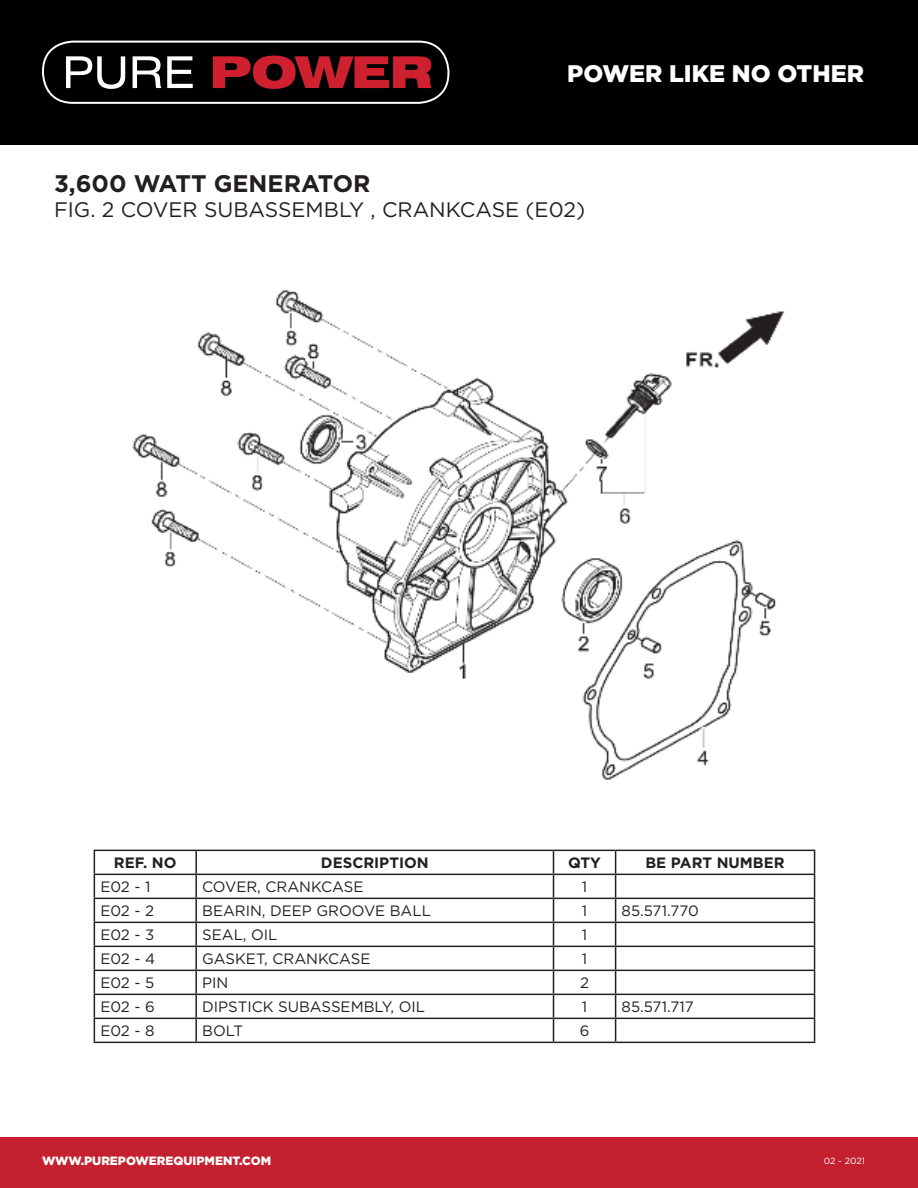
<style>
.page{position:relative;width:918px;height:1188px;background:#fff}
.page>*{position:absolute;margin:0;border:0;box-sizing:border-box;transform-origin:0 0}
.t1{font:700 24px "Gotham";color:#231f20}
.t2{font:900 24px "Gotham";color:#fff}
.t3{font:21px "Gotham";color:#231f20}
.t4{font:15px "Gotham";color:#231f20}
.t5{font:700 15px "Gotham";color:#231f20}
.t6{font:900 12px "Gotham";color:#fff}
.t7{font:9px "Gotham";letter-spacing:-.005em;color:#fff}
</style>
<div class="page">
<div style="left:0;top:0;width:918px;height:144px;background:#000002"></div>
<div style="left:0;top:1138px;width:918px;height:50px;background:#c42030"></div>
<svg style="left:42px;top:41px;width:407px;height:63px"></svg>
<hr style="left:94px;top:850px;width:102px;height:1px;background:#231f20">
<hr style="left:196px;top:850px;width:358px;height:1px;background:#231f20">
<hr style="left:195px;top:851px;width:2px;height:23px;background:#231f20">
<hr style="left:554px;top:850px;width:62px;height:1px;background:#231f20">
<hr style="left:616px;top:850px;width:199px;height:1px;background:#231f20">
<hr style="left:94px;top:874px;width:102px;height:1px;background:#231f20">
<hr style="left:196px;top:874px;width:358px;height:1px;background:#231f20">
<hr style="left:195px;top:875px;width:2px;height:23px;background:#231f20">
<hr style="left:554px;top:874px;width:62px;height:1px;background:#231f20">
<hr style="left:616px;top:874px;width:199px;height:1px;background:#231f20">
<hr style="left:94px;top:898px;width:102px;height:1px;background:#231f20">
<hr style="left:196px;top:898px;width:358px;height:1px;background:#231f20">
<hr style="left:195px;top:899px;width:2px;height:23px;background:#231f20">
<hr style="left:554px;top:898px;width:62px;height:1px;background:#231f20">
<hr style="left:616px;top:898px;width:199px;height:1px;background:#231f20">
<hr style="left:94px;top:922px;width:102px;height:1px;background:#231f20">
<hr style="left:196px;top:922px;width:358px;height:1px;background:#231f20">
<hr style="left:195px;top:923px;width:2px;height:23px;background:#231f20">
<hr style="left:554px;top:922px;width:62px;height:1px;background:#231f20">
<hr style="left:616px;top:922px;width:199px;height:1px;background:#231f20">
<hr style="left:94px;top:946px;width:102px;height:1px;background:#231f20">
<hr style="left:196px;top:946px;width:358px;height:1px;background:#231f20">
<hr style="left:195px;top:947px;width:2px;height:23px;background:#231f20">
<hr style="left:554px;top:946px;width:62px;height:1px;background:#231f20">
<hr style="left:616px;top:946px;width:199px;height:1px;background:#231f20">
<hr style="left:94px;top:970px;width:102px;height:1px;background:#231f20">
<hr style="left:196px;top:970px;width:358px;height:1px;background:#231f20">
<hr style="left:195px;top:971px;width:2px;height:23px;background:#231f20">
<hr style="left:554px;top:970px;width:62px;height:1px;background:#231f20">
<hr style="left:616px;top:970px;width:199px;height:1px;background:#231f20">
<hr style="left:94px;top:994px;width:102px;height:1px;background:#231f20">
<hr style="left:196px;top:994px;width:358px;height:1px;background:#231f20">
<hr style="left:195px;top:995px;width:2px;height:23px;background:#231f20">
<hr style="left:554px;top:994px;width:62px;height:1px;background:#231f20">
<hr style="left:616px;top:994px;width:199px;height:1px;background:#231f20">
<hr style="left:94px;top:1018px;width:102px;height:1px;background:#231f20">
<svg style="left:94px;top:851px;width:1px;height:191px"></svg>
<hr style="left:196px;top:1018px;width:358px;height:1px;background:#231f20">
<hr style="left:195px;top:1019px;width:2px;height:23px;background:#231f20">
<hr style="left:554px;top:1018px;width:62px;height:1px;background:#231f20">
<svg style="left:553px;top:851px;width:1px;height:191px"></svg>
<hr style="left:616px;top:1018px;width:199px;height:1px;background:#231f20">
<svg style="left:615px;top:851px;width:1px;height:191px"></svg>
<svg style="left:814px;top:851px;width:1px;height:191px"></svg>
<hr style="left:94px;top:1042px;width:102px;height:1px;background:#231f20">
<hr style="left:196px;top:1042px;width:358px;height:1px;background:#231f20">
<hr style="left:554px;top:1042px;width:62px;height:1px;background:#231f20">
<hr style="left:616px;top:1042px;width:199px;height:1px;background:#231f20">
<img style="left:132px;top:290px;width:653px;height:490px">
<h1 class="t2" style="left:567px;top:57px;width:298px">POWER LIKE NO OTHER</h1>
<h1 class="t1" style="left:54px;top:167px;width:318px">3,600 WATT GENERATOR</h1>
<p class="t3" style="left:54px;top:197px;width:533px">FIG. 2 COVER SUBASSEMBLY , CRANKCASE (E02)</p>
<p class="t5" style="left:114px;top:853px;width:64px">REF. NO</p>
<p class="t5" style="left:321px;top:853px;width:109px">DESCRIPTION</p>
<p class="t5" style="left:568px;top:853px;width:34px">QTY</p>
<p class="t5" style="left:645px;top:853px;width:141px">BE PART NUMBER</p>
<p class="t4" style="left:100px;top:877px;width:52px">E02 - 1</p>
<p class="t4" style="left:202px;top:877px;width:163px">COVER, CRANKCASE</p>
<p class="t4" style="left:582px;top:877px;width:7px">1</p>
<p class="t4" style="left:100px;top:901px;width:55px">E02 - 2</p>
<p class="t4" style="left:202px;top:901px;width:230px">BEARIN, DEEP GROOVE BALL</p>
<p class="t4" style="left:582px;top:901px;width:7px">1</p>
<p class="t4" style="left:622px;top:901px;width:79px">85.571.770</p>
<p class="t4" style="left:100px;top:925px;width:55px">E02 - 3</p>
<p class="t4" style="left:202px;top:925px;width:77px">SEAL, OIL</p>
<p class="t4" style="left:582px;top:925px;width:7px">1</p>
<p class="t4" style="left:100px;top:949px;width:56px">E02 - 4</p>
<p class="t4" style="left:202px;top:949px;width:170px">GASKET, CRANKCASE</p>
<p class="t4" style="left:582px;top:949px;width:7px">1</p>
<p class="t4" style="left:100px;top:973px;width:55px">E02 - 5</p>
<p class="t4" style="left:202px;top:973px;width:28px">PIN</p>
<p class="t4" style="left:580px;top:973px;width:10px">2</p>
<p class="t4" style="left:100px;top:997px;width:56px">E02 - 6</p>
<p class="t4" style="left:202px;top:997px;width:225px">DIPSTICK SUBASSEMBLY, OIL</p>
<p class="t4" style="left:582px;top:997px;width:7px">1</p>
<p class="t4" style="left:622px;top:997px;width:74px">85.571.717</p>
<p class="t4" style="left:100px;top:1021px;width:56px">E02 - 8</p>
<p class="t4" style="left:202px;top:1021px;width:43px">BOLT</p>
<p class="t4" style="left:580px;top:1021px;width:11px">6</p>
<p class="t6" style="left:42px;top:1152px;width:231px">WWW.PUREPOWEREQUIPMENT.COM</p>
<p class="t7" style="left:824px;top:1155px;width:43px">02 - 2021</p>
</div>
